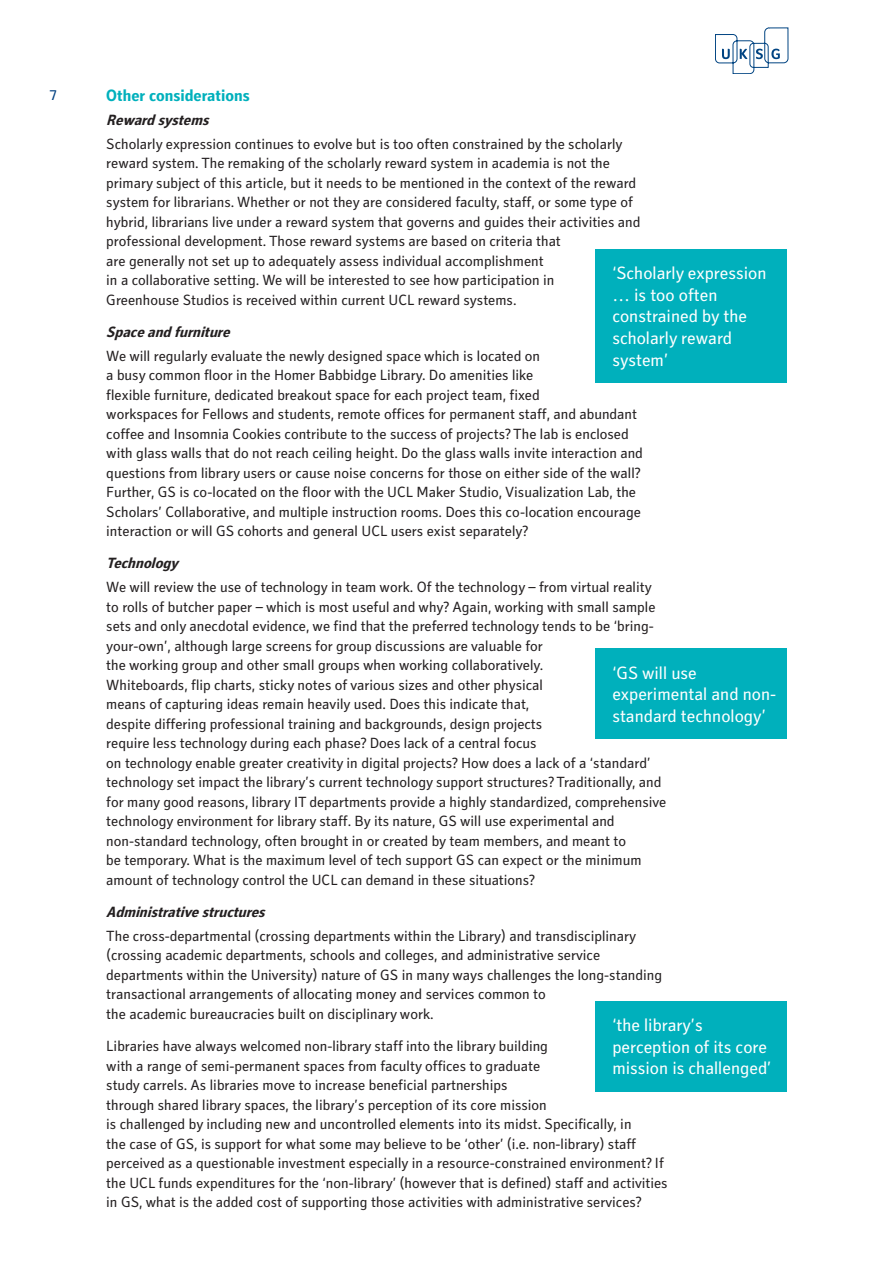
<style>
.page{position:relative;width:893px;height:1263px;background:#fff}
.page>*{position:absolute;margin:0;border:0;box-sizing:border-box;transform-origin:0 0}
.t1{font:18px/21.6px "Secca Std";color:#fff}
.B-Style_Heading{font:700 16.5px "Secca Std";color:#00b0bc}
.Body{font:15px/19.5px "Secca Std";color:#231f20}
.C-Style_Heading{font:italic 700 15px "Secca Std";color:#231f20}
.t2{font:15px "Secca Std";color:#014081}
</style>
<div class="page">
<svg style="left:715px;top:28px;width:73px;height:46px"></svg>
<div style="left:595px;top:249px;width:192px;height:133px;background:#00b0bc"></div>
<div style="left:595px;top:649px;width:192px;height:90px;background:#00b0bc"></div>
<div style="left:595px;top:1001px;width:192px;height:90px;background:#00b0bc"></div>
<p class="t2" style="left:50px;top:87px;width:9px">7</p>
<p class="B-Style_Heading" style="left:106px;top:86px;width:145px">Other considerations</p>
<p class="C-Style_Heading" style="left:106px;top:111px;width:108px">Rewardsystems</p>
<p class="Body" style="left:106px;top:134px;width:536px">Scholarly expression continues to evolve but is too often constrained by the scholarly reward system. The remaking of the scholarly reward system in academia is not the primary subject of this article, but it needs to be mentioned in the context of the reward system for librarians. Whether or not they are considered faculty, staff, or some type of hybrid, librarians live under a reward system that governs and guides their activities and professional development. Those reward systems are based on criteria that<br>are generally not set up to adequately assess individual accomplishment<br>in a collaborative setting. We will be interested to see how participation in<br>Greenhouse Studios is received within current UCL reward systems.</p>
<p class="C-Style_Heading" style="left:106px;top:323px;width:129px">Spaceandfurniture</p>
<p class="Body" style="left:106px;top:346px;width:538px">We will regularly evaluate the newly designed space which is located on<br>a busy common floor in the Homer Babbidge Library. Do amenities like<br>flexible furniture, dedicated breakout space for each project team, fixed<br>workspaces for Fellows and students, remote offices for permanent staff, and abundant coffee and Insomnia Cookies contribute to the success of projects? The lab is enclosed with glass walls that do not reach ceiling height. Do the glass walls invite interaction and questions from library users or cause noise concerns for those on either side of the wall?<br>Further, GS is co-located on the floor with the UCL Maker Studio, Visualization Lab, the Scholars’ Collaborative, and multiple instruction rooms. Does this co-location encourage interaction or will GS cohorts and general UCL users exist separately?</p>
<p class="C-Style_Heading" style="left:106px;top:555px;width:78px">Technology</p>
<p class="Body" style="left:106px;top:578px;width:561px">We will review the use of technology in team work. Of the technology – from virtual reality to rolls of butcher paper – which is most useful and why? Again, working with small sample sets and only anecdotal evidence, we find that the preferred technology tends to be ‘bring&shy;your-own’, although large screens for group discussions are valuable for<br>the working group and other small groups when working collaboratively.<br>Whiteboards, flip charts, sticky notes of various sizes and other physical<br>means of capturing ideas remain heavily used. Does this indicate that,<br>despite differing professional training and backgrounds, design projects<br>require less technology during each phase? Does lack of a central focus<br>on technology enable greater creativity in digital projects? How does a lack of a ‘standard’ technology set impact the library’s current technology support structures? Traditionally, and for many good reasons, library IT departments provide a highly standardized, comprehensive technology environment for library staff. By its nature, GS will use experimental and non-standard technology, often brought in or created by team members, and meant to<br>be temporary. What is the maximum level of tech support GS can expect or the minimum amount of technology control the UCL can demand in these situations?</p>
<p class="C-Style_Heading" style="left:106px;top:903px;width:165px">Administrativestructures</p>
<p class="Body" style="left:106px;top:926px;width:557px">The cross-departmental (crossing departments within the Library) and transdisciplinary (crossing academic departments, schools and colleges, and administrative service departments within the University) nature of GS in many ways challenges the long-standing transactional arrangements of allocating money and services common to<br>the academic bureaucracies built on disciplinary work.</p>
<p class="Body" style="left:106px;top:1037px;width:563px">Libraries have always welcomed non-library staff into the library building<br>with a range of semi-permanent spaces from faculty offices to graduate<br>study carrels. As libraries move to increase beneficial partnerships<br>through shared library spaces, the library’s perception of its core mission<br>is challenged by including new and uncontrolled elements into its midst. Specifically, in<br>the case of GS, is support for what some may believe to be ‘other’ (i.e. non-library) staff perceived as a questionable investment especially in a resource-constrained environment? If the UCL funds expenditures for the ‘non-library’ (however that is defined) staff and activities in GS, what is the added cost of supporting those activities with administrative services?</p>
<p class="t1" style="left:612px;top:263px;width:156px">‘Scholarly expression … is too often constrained by the scholarly reward system’</p>
<p class="t1" style="left:612px;top:662px;width:165px">‘GS will use experimental and non&shy;standard technology’</p>
<p class="t1" style="left:612px;top:1015px;width:160px">‘the library’s perception of its core mission is challenged’</p>
</div>
